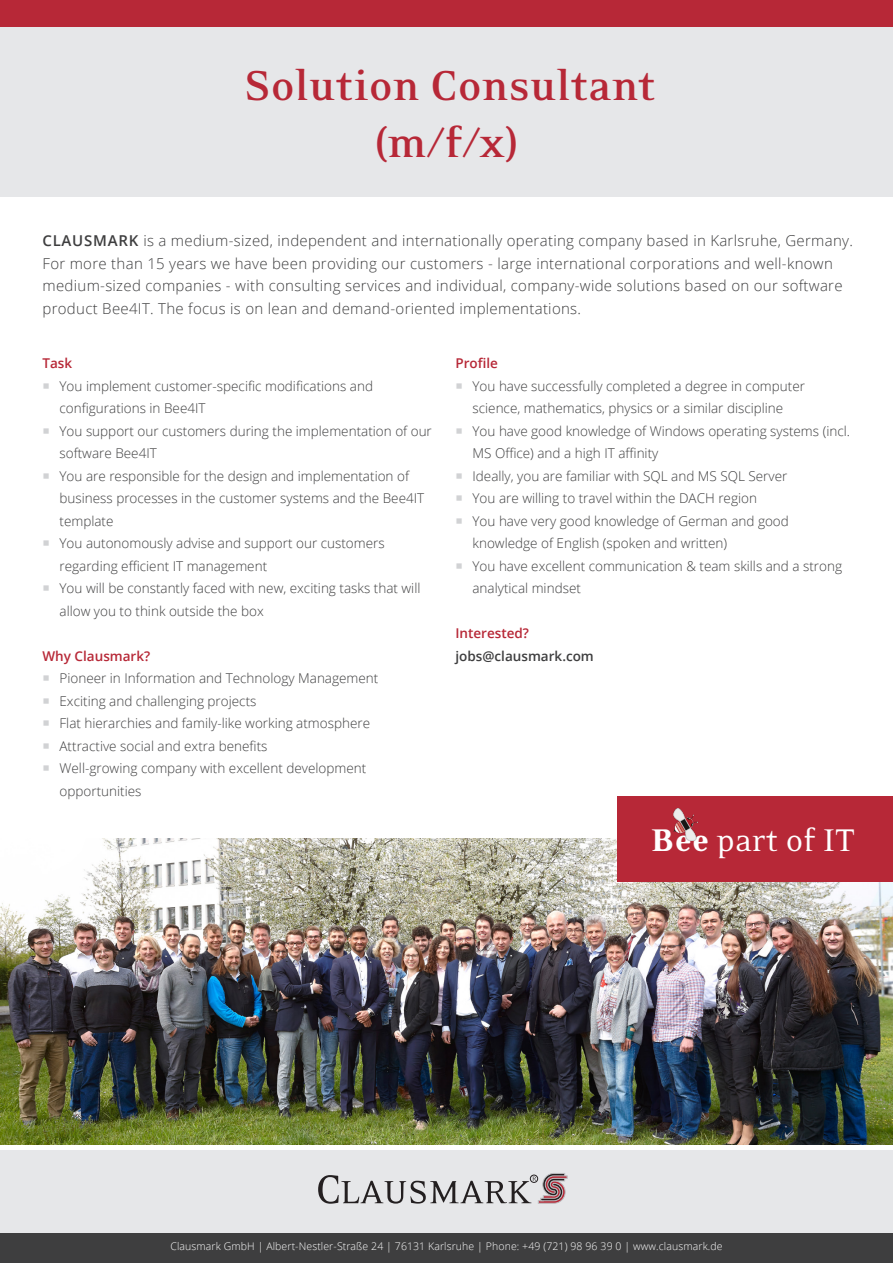
<style>
.page{position:relative;width:893px;height:1263px;background:#fff}
.page>*{position:absolute;margin:0;border:0;box-sizing:border-box;transform-origin:0 0}
.SL_Copy{font:700 48px/57.6px "Eidetic Neo OT";letter-spacing:.01em;color:#b72837;text-align:center}
.t1{font:36px "Eidetic Neo OT";color:#fff}
.Intro_CM{font:300 15px/22.5px "Open Sans";letter-spacing:.02em;color:#3e3e3f}
.t2{font:300 13.5px/22.5px "Open Sans";color:#3e3e3f}
.Aufzählung{font:600 13.5px "Open Sans";color:#b72837}
.t3{font:600 13.5px "Open Sans";color:#3e3e3f}
.t4{font:300 10.5px "Open Sans";letter-spacing:.01em;color:#fff}
.s1{font-weight:600}
.s2{color:#d1d2d4}
.s3{font-weight:900}
</style>
<div class="page">
<div style="left:0;top:0;width:893px;height:30px;background:#b72837"></div>
<div style="left:0;top:1150px;width:893px;height:96px;background:#e6e7e9"></div>
<img style="left:0;top:839px;width:893px;height:305px">
<div style="left:617px;top:796px;width:276px;height:86px;background:#b72837"></div>
<img style="left:673px;top:808px;width:26px;height:33px">
<div style="left:0;top:1233px;width:893px;height:30px;background:#3e3e3f"></div>
<svg style="left:318px;top:1173px;width:249px;height:31px"></svg>
<div style="left:0;top:27px;width:893px;height:170px;background:#e6e7e9"></div>
<p class="SL_Copy" style="left:244px;top:57px;width:413px">Solution Consultant (m/f/x)</p>
<p class="Intro_CM" style="left:43px;top:229px;width:812px"><span class="s1">CLAUSMARK</span> is a medium-sized, independent and internationally operating company based in Karlsruhe, Germany.<br>For more than 15 years we have been providing our customers - large international corporations and well-known medium-sized companies - with consulting services and individual, company-wide solutions based on our software product Bee4IT. The focus is on lean and demand-oriented implementations.</p>
<p class="Aufzählung" style="left:43px;top:354px;width:31px">Task</p>
<p class="t2" style="left:60px;top:374px;width:315px;text-indent:-17px"><span class="s2">○</span> You implement customer-specific modifications and configurations in Bee4IT</p>
<p class="t2" style="left:60px;top:419px;width:374px;text-indent:-17px"><span class="s2">○</span> You support our customers during the implementation of our software Bee4IT</p>
<p class="t2" style="left:60px;top:464px;width:366px;text-indent:-17px"><span class="s2">○</span> You are responsible for the design and implementation of business processes in the customer systems and the Bee4IT template</p>
<p class="t2" style="left:60px;top:532px;width:327px;text-indent:-17px"><span class="s2">○</span> You autonomously advise and support our customers regarding efficient IT management</p>
<p class="t2" style="left:60px;top:577px;width:362px;text-indent:-17px"><span class="s2">○</span> You will be constantly faced with new, exciting tasks that will allow you to think outside the box</p>
<p class="Aufzählung" style="left:43px;top:647px;width:109px">Why Clausmark?</p>
<p class="t2" style="left:43px;top:667px;width:337px"><span class="s2">○</span> Pioneer in Information and Technology Management</p>
<p class="t2" style="left:43px;top:689px;width:215px"><span class="s2">○</span> Exciting and challenging projects</p>
<p class="t2" style="left:43px;top:712px;width:329px"><span class="s2">○</span> Flat hierarchies and family-like working atmosphere</p>
<p class="t2" style="left:43px;top:734px;width:226px"><span class="s2">○</span> Attractive social and extra benefits</p>
<p class="t2" style="left:60px;top:757px;width:308px;text-indent:-17px"><span class="s2">○</span> Well-growing company with excellent development opportunities</p>
<p class="Aufzählung" style="left:455px;top:354px;width:44px">Profile</p>
<p class="t2" style="left:455px;top:374px;width:351px;text-align:center"><span class="s2">○</span> You have successfully completed a degree in computer science, mathematics, physics or a similar discipline</p>
<p class="t2" style="left:472px;top:419px;width:379px;text-indent:-17px"><span class="s2">○</span> You have good knowledge of Windows operating systems (incl.<br>MS Office) and a high IT affinity</p>
<p class="t2" style="left:455px;top:464px;width:333px"><span class="s2">○</span> Ideally, you are familiar with SQL and MS SQL Server</p>
<p class="t2" style="left:455px;top:487px;width:303px"><span class="s2">○</span> You are willing to travel within the DACH region</p>
<p class="t2" style="left:472px;top:509px;width:318px;text-indent:-17px"><span class="s2">○</span> You have very good knowledge of German and good knowledge of English (spoken and written)</p>
<p class="t2" style="left:472px;top:554px;width:371px;text-indent:-17px"><span class="s2">○</span> You have excellent communication &amp; team skills and a strong analytical mindset</p>
<p class="Aufzählung" style="left:455px;top:624px;width:75px">Interested?</p>
<p class="t3" style="left:455px;top:647px;width:140px">jobs@clausmark.com</p>
<h2 class="t1" style="left:651px;top:822px;width:205px"><span class="s3">Bee</span> part of IT</h2>
<p class="t4" style="left:171px;top:1239px;width:553px">Clausmark GmbH | Albert-Nestler-Straße 24 | 76131 Karlsruhe | Phone: +49 (721) 98 96 39 0 | www.clausmark.de</p>
</div>
